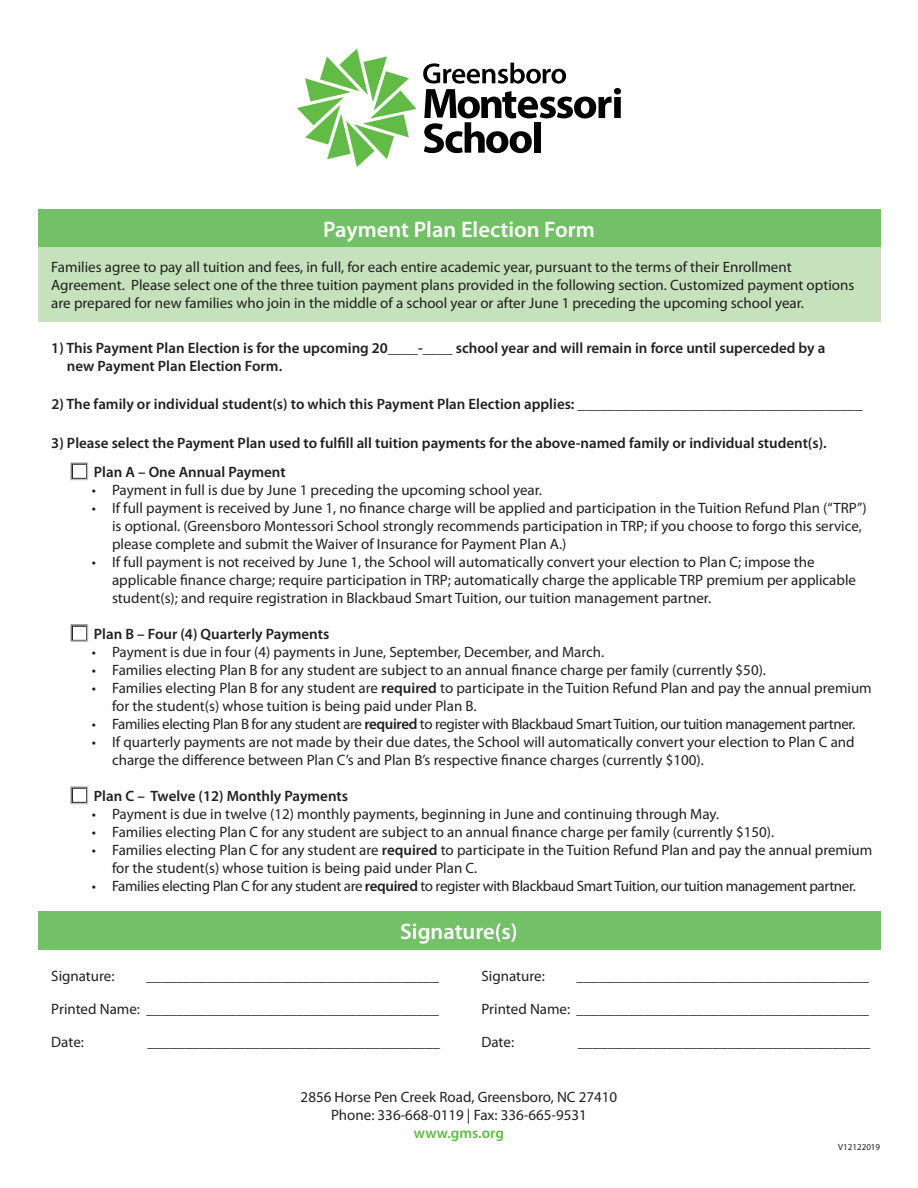
<style>
.page{position:relative;width:918px;height:1188px;background:#fff}
.page>*{position:absolute;margin:0;border:0;box-sizing:border-box;transform-origin:0 0}
.t1{font:600 22.5px "Myriad Pro";color:#fff}
.t2{font:15px/18px "Myriad Pro";color:#221f1f}
.t3{font:600 15px/18px "Myriad Pro";color:#221f1f}
.t4{font:15px "Myriad Pro";letter-spacing:-.025em;color:#221f1f}
.t5{font:600 15px "Myriad Pro";color:#61bb45}
.t6{font:9px "Myriad Pro";color:#221f1f}
.s1{font-weight:600}
</style>
<div class="page">
<svg style="left:297px;top:49px;width:119px;height:118px"></svg>
<svg style="left:423px;top:63px;width:198px;height:90px"></svg>
<div style="left:534px;top:122px;width:7px;height:31px;background:#020101"></div>
<div style="left:38px;top:209px;width:842px;height:38px;background:#72c166"></div>
<div style="left:38px;top:247px;width:842px;height:75px;background:#c5e2bc"></div>
<div style="left:38px;top:911px;width:842px;height:38px;background:#72c166"></div>
<svg style="left:71px;top:463px;width:17px;height:17px"></svg>
<svg style="left:71px;top:624px;width:17px;height:18px"></svg>
<svg style="left:71px;top:787px;width:17px;height:17px"></svg>
<h1 class="t1" style="left:323px;top:221px;width:273px">Payment Plan Election Form</h1>
<p class="t2" style="left:51px;top:259px;width:805px">Families agree to pay all tuition and fees, in full, for each entire academic year, pursuant to the terms of their Enrollment<br>Agreement. Please select one of the three tuition payment plans provided in the following section. Customized payment options are prepared for new families who join in the middle of a school year or after June 1 preceding the upcoming school year.</p>
<p class="t3" style="left:67px;top:340px;width:760px;text-indent:-16px">1) This Payment Plan Election is for the upcoming 20____-____ school year and will remain in force until superceded by a new Payment Plan Election Form.</p>
<p class="t3" style="left:51px;top:397px;width:813px">2) The family or individual student(s) to which this Payment Plan Election applies: ______________________________________</p>
<p class="t3" style="left:51px;top:435px;width:777px">3) Please select the Payment Plan used to fulfill all tuition payments for the above-named family or individual student(s).</p>
<p class="t3" style="left:72px;top:464px;width:216px">■ Plan A – One Annual Payment</p>
<p class="t2" style="left:92px;top:482px;width:452px">• Payment in full is due by June 1 preceding the upcoming school year.</p>
<p class="t2" style="left:112px;top:500px;width:756px;text-indent:-20px">• If full payment is received by June 1, no finance charge will be applied and participation in the Tuition Refund Plan (“TRP”) is optional. (Greensboro Montessori School strongly recommends participation in TRP; if you choose to forgo this service, please complete and submit the Waiver of Insurance for Payment Plan A.)</p>
<p class="t2" style="left:112px;top:554px;width:746px;text-indent:-20px">• If full payment is not received by June 1, the School will automatically convert your election to Plan C; impose the applicable finance charge; require participation in TRP; automatically charge the applicable TRP premium per applicable student(s); and require registration in Blackbaud Smart Tuition, our tuition management partner.</p>
<p class="t3" style="left:72px;top:626px;width:259px">■ Plan B – Four (4) Quarterly Payments</p>
<p class="t2" style="left:92px;top:644px;width:514px">• Payment is due in four (4) payments in June, September, December, and March.</p>
<p class="t2" style="left:92px;top:662px;width:676px">• Families electing Plan B for any student are subject to an annual finance charge per family (currently $50).</p>
<p class="t2" style="left:112px;top:680px;width:761px;text-indent:-20px">• Families electing Plan B for any student are <span class="s1">required</span> to participate in the Tuition Refund Plan and pay the annual premium for the student(s) whose tuition is being paid under Plan B.</p>
<p class="t4" style="left:92px;top:718px;width:765px">• Families electing Plan B for any student are <span class="s1">required</span> to register with Blackbaud Smart Tuition, our tuition management partner.</p>
<p class="t2" style="left:112px;top:734px;width:744px;text-indent:-20px">• If quarterly payments are not made by their due dates, the School will automatically convert your election to Plan C and charge the difference between Plan C’s and Plan B’s respective finance charges (currently $100).</p>
<p class="t3" style="left:72px;top:788px;width:278px">■ Plan C – Twelve (12) Monthly Payments</p>
<p class="t2" style="left:92px;top:806px;width:629px">• Payment is due in twelve (12) monthly payments, beginning in June and continuing through May.</p>
<p class="t2" style="left:92px;top:824px;width:684px">• Families electing Plan C for any student are subject to an annual finance charge per family (currently $150).</p>
<p class="t2" style="left:112px;top:842px;width:762px;text-indent:-20px">• Families electing Plan C for any student are <span class="s1">required</span> to participate in the Tuition Refund Plan and pay the annual premium for the student(s) whose tuition is being paid under Plan C.</p>
<p class="t4" style="left:92px;top:880px;width:766px">• Families electing Plan C for any student are <span class="s1">required</span> to register with Blackbaud Smart Tuition, our tuition management partner.</p>
<h1 class="t1" style="left:400px;top:923px;width:119px">Signature(s)</h1>
<p class="t2" style="left:51px;top:968px;width:65px">Signature:</p>
<p class="t2" style="left:146px;top:968px;width:294px">_______________________________________</p>
<p class="t2" style="left:51px;top:1001px;width:389px">Printed Name: _______________________________________</p>
<p class="t2" style="left:51px;top:1034px;width:34px">Date:</p>
<p class="t2" style="left:148px;top:1034px;width:294px">_______________________________________</p>
<p class="t2" style="left:481px;top:968px;width:65px">Signature:</p>
<p class="t2" style="left:577px;top:968px;width:294px">_______________________________________</p>
<p class="t2" style="left:481px;top:1001px;width:389px">Printed Name: _______________________________________</p>
<p class="t2" style="left:481px;top:1034px;width:34px">Date:</p>
<p class="t2" style="left:578px;top:1034px;width:294px">_______________________________________</p>
<p class="t2" style="left:301px;top:1089px;width:318px;text-align:center">2856 Horse Pen Creek Road, Greensboro, NC 27410<br>Phone: 336-668-0119 | Fax: 336-665-9531</p>
<p class="t5" style="left:414px;top:1127px;width:92px">www.gms.org</p>
<p class="t6" style="left:838px;top:1143px;width:43px">V12122019</p>
</div>
